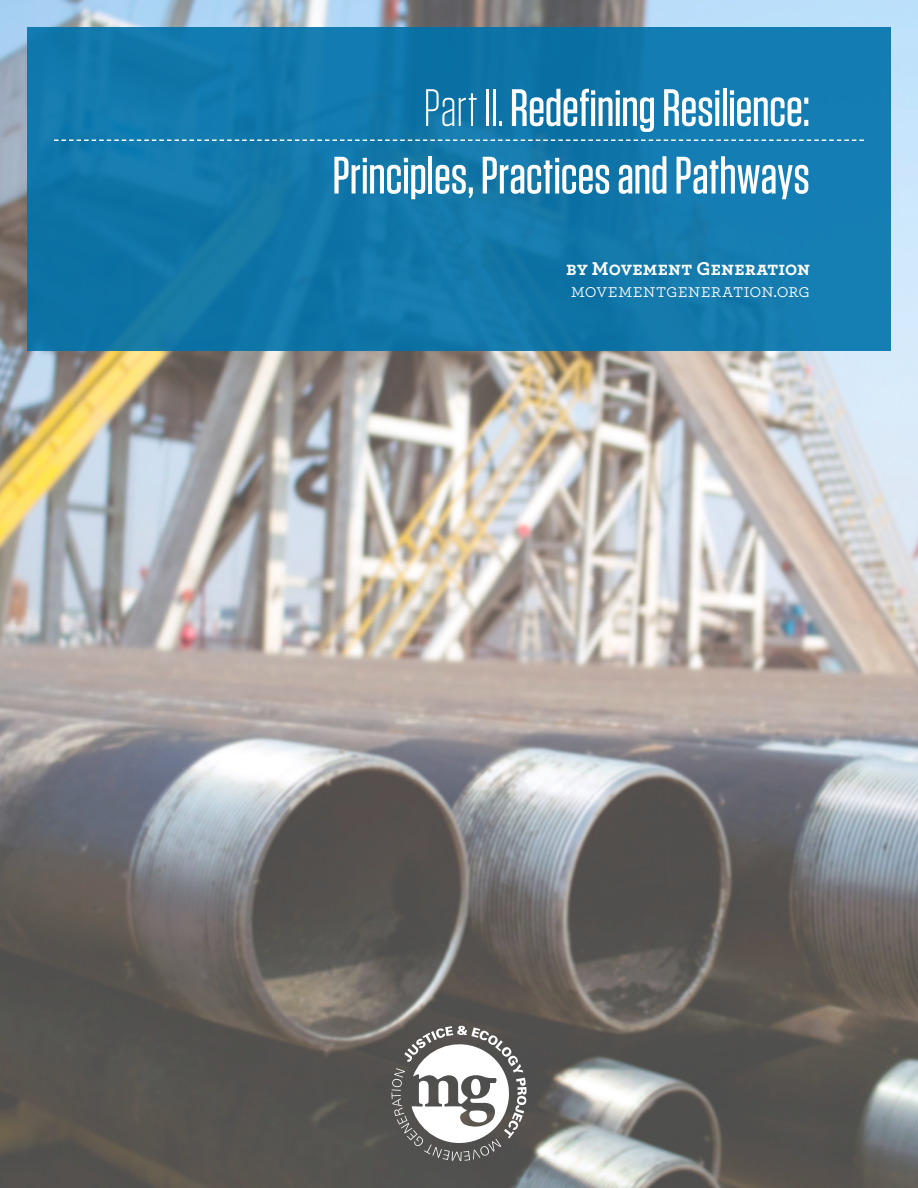
<style>
.page{position:relative;width:918px;height:1188px;background:#fff}
.page>*{position:absolute;margin:0;border:0;box-sizing:border-box;transform-origin:0 0}
.t1{font:500 52.5px/67.5px "Tungsten";letter-spacing:-.005em;color:#fff;text-align:right}
.t2{font:19.5px "Archer";letter-spacing:.005em;color:#fff}
.t3{font:700 19.5px "Archer";letter-spacing:.01em;color:#fff}
.s1{font-weight:300}
</style>
<div class="page">
<img style="left:0;top:0;width:918px;height:1188px">
<div style="left:27px;top:27px;width:864px;height:324px;background:#137aac"></div>
<svg style="left:54px;top:140px;width:810px;height:1px"></svg>
<svg style="left:391px;top:1026px;width:136px;height:135px"></svg>
<p class="t1" style="left:332px;top:75px;width:479px"><span class="s1">Part II.</span> Redefining Resilience:<br>Principles, Practices and Pathways</p>
<p class="t3" style="left:566px;top:253px;width:245px">by Movement Generation</p>
<p class="t2" style="left:571px;top:277px;width:241px">movementgeneration.org</p>
</div>
